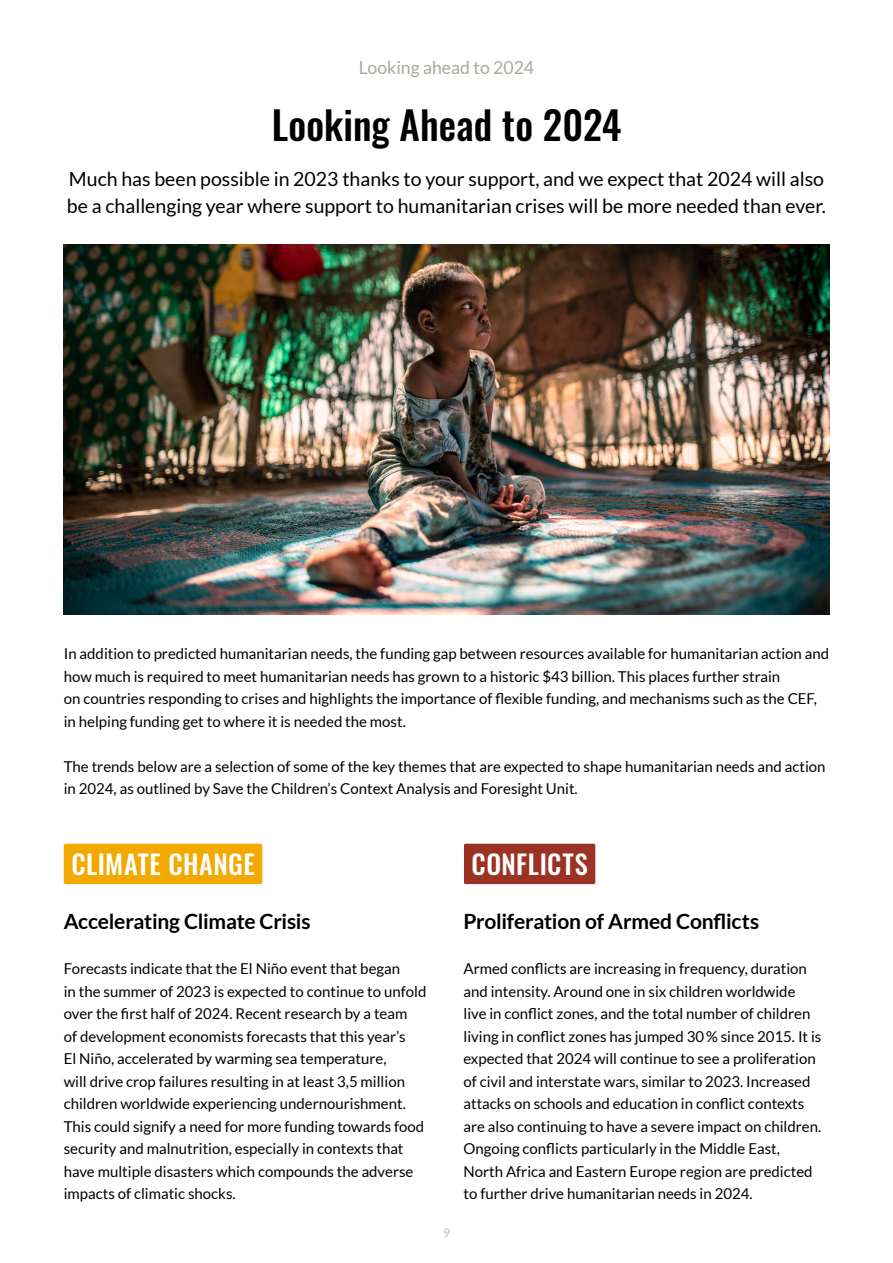
<style>
.page{position:relative;width:893px;height:1263px;background:#fff}
.page>*{position:absolute;margin:0;border:0;box-sizing:border-box;transform-origin:0 0}
.t1{font:500 39px "Oswald";color:#000}
.t2{font:500 26.4px "Oswald";letter-spacing:.02em;color:#fff}
.t3{font:700 21px "Lato";letter-spacing:-.01em;color:#000}
.t4{font:19.5px/27px "Lato";color:#000}
.t5{font:18px "Lato";color:#aca89d}
.t6{font:15px/22.5px "Lato";color:#000}
.t7{font:700 12px "Lato";color:#d1ccbd}
</style>
<div class="page">
<div style="left:64px;top:844px;width:198px;height:40px;background:#f2a900;border-radius:2px"></div>
<div style="left:464px;top:844px;width:131px;height:40px;background:#9a3324;border-radius:2px"></div>
<img style="left:64px;top:244px;width:765px;height:370px">
<p class="t5" style="left:359px;top:57px;width:177px">Looking ahead to 2024</p>
<h1 class="t1" style="left:272px;top:91px;width:351px">Looking Ahead to 2024</h1>
<h3 class="t4" style="left:67px;top:166px;width:760px">Much has been possible in 2023 thanks to your support, and we expect that 2024 will also be a challenging year where support to humanitarian crises will be more needed than ever.</h3>
<p class="t6" style="left:64px;top:642px;width:767px">In addition to predicted humanitarian needs, the funding gap between resources available for humanitarian action and how much is required to meet humanitarian needs has grown to a historic $43 billion. This places further strain<br>on countries responding to crises and highlights the importance of flexible funding, and mechanisms such as the CEF, in helping funding get to where it is needed the most.</p>
<p class="t6" style="left:64px;top:755px;width:763px">The trends below are a selection of some of the key themes that are expected to shape humanitarian needs and action in 2024, as outlined by Save the Children’s Context Analysis and Foresight Unit.</p>
<h2 class="t2" style="left:71px;top:840px;width:185px">CLIMATE CHANGE</h2>
<h2 class="t2" style="left:472px;top:840px;width:118px">CONFLICTS</h2>
<h3 class="t3" style="left:64px;top:909px;width:248px">Accelerating Climate Crisis</h3>
<p class="t6" style="left:64px;top:957px;width:364px">Forecasts indicate that the El Niño event that began<br>in the summer of 2023 is expected to continue to unfold over the first half of 2024. Recent research by a team<br>of development economists forecasts that this year’s<br>El Niño, accelerated by warming sea temperature,<br>will drive crop failures resulting in at least 3,5 million children worldwide experiencing undernourishment.<br>This could signify a need for more funding towards food security and malnutrition, especially in contexts that have multiple disasters which compounds the adverse impacts of climatic shocks.</p>
<p class="t7" style="left:443px;top:1225px;width:8px">9</p>
<h3 class="t3" style="left:463px;top:909px;width:297px">Proliferation of Armed Conflicts</h3>
<p class="t6" style="left:463px;top:957px;width:359px">Armed conflicts are increasing in frequency, duration and intensity. Around one in six children worldwide live in conflict zones, and the total number of children living in conflict zones has jumped 30 % since 2015. It is expected that 2024 will continue to see a proliferation of civil and interstate wars, similar to 2023. Increased attacks on schools and education in conflict contexts are also continuing to have a severe impact on children.<br>Ongoing conflicts particularly in the Middle East, North Africa and Eastern Europe region are predicted to further drive humanitarian needs in 2024.</p>
</div>
